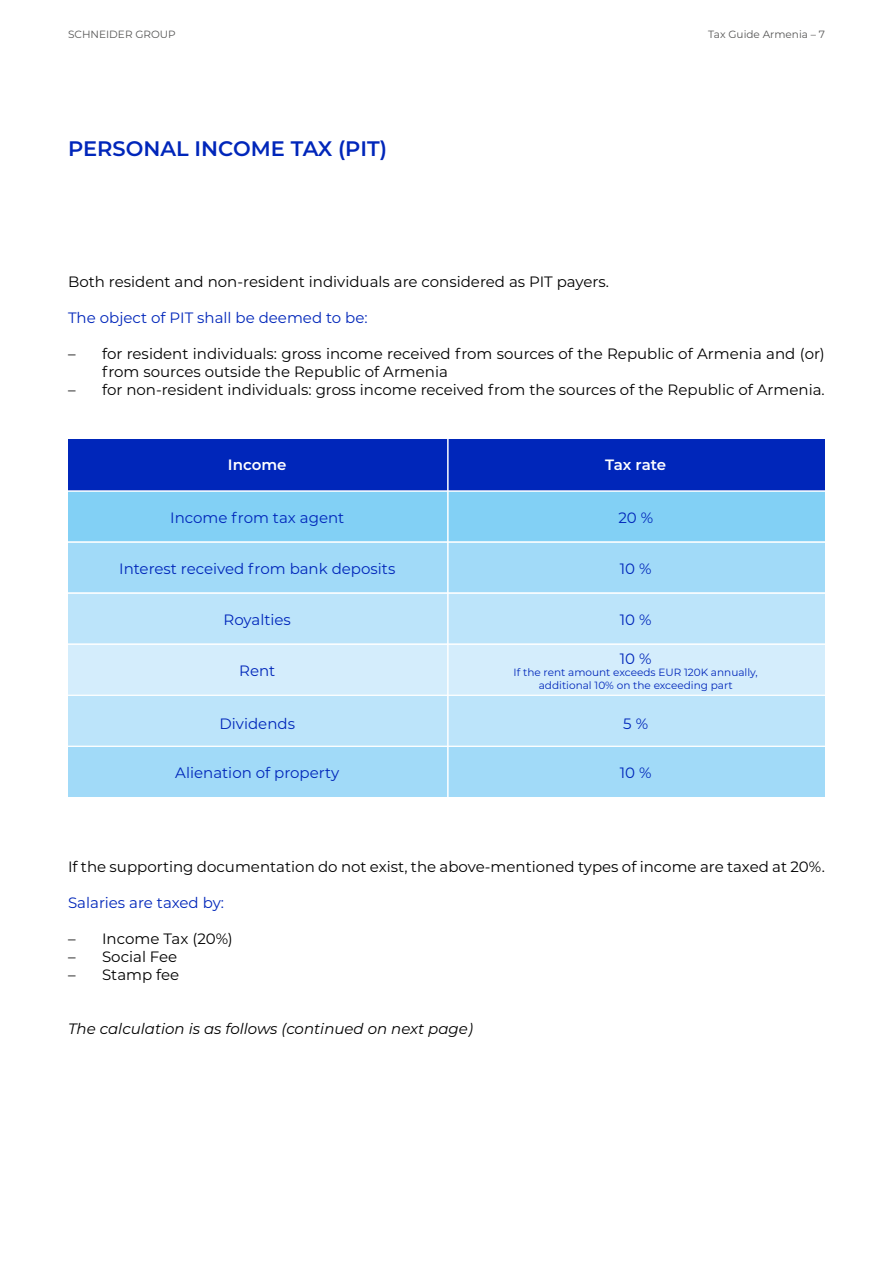
<style>
.page{position:relative;width:893px;height:1263px;background:#fff}
.page>*{position:absolute;margin:0;border:0;box-sizing:border-box;transform-origin:0 0}
.t1{font:600 21px "Montserrat";color:#0026ba}
.t2{font:15px/18px "Montserrat";color:#000}
.t3{font:15px "Montserrat";color:#0026ba}
.t4{font:italic 15px "Montserrat";color:#000}
.t5{font:600 15px "Montserrat";color:#fff}
.t6{font:10.5px/12.6px "Montserrat";color:#0026ba;text-align:center}
.t7{font:10.5px "Montserrat";color:#565655}
</style>
<div class="page">
<div style="left:446px;top:490px;width:379px;height:51px;background:#82d0f5"></div>
<div style="left:446px;top:643px;width:379px;height:51px;background:#d4edfc"></div>
<div style="left:446px;top:541px;width:379px;height:51px;background:#a1daf8"></div>
<div style="left:446px;top:694px;width:379px;height:51px;background:#bce4fa"></div>
<div style="left:446px;top:592px;width:379px;height:51px;background:#bce4fa"></div>
<div style="left:446px;top:745px;width:379px;height:51px;background:#a1daf8"></div>
<div style="left:446px;top:439px;width:379px;height:51px;background:#0026ba"></div>
<div style="left:68px;top:490px;width:378px;height:51px;background:#82d0f5"></div>
<div style="left:68px;top:643px;width:378px;height:51px;background:#d4edfc"></div>
<div style="left:68px;top:541px;width:378px;height:51px;background:#a1daf8"></div>
<div style="left:68px;top:694px;width:378px;height:51px;background:#bce4fa"></div>
<div style="left:68px;top:592px;width:378px;height:51px;background:#bce4fa"></div>
<div style="left:68px;top:745px;width:378px;height:51px;background:#a1daf8"></div>
<div style="left:68px;top:439px;width:378px;height:51px;background:#0026ba"></div>
<hr style="left:54px;top:745px;width:789px;height:2px;background:#fff">
<hr style="left:54px;top:694px;width:789px;height:2px;background:#fff">
<hr style="left:54px;top:643px;width:789px;height:2px;background:#fff">
<hr style="left:54px;top:592px;width:789px;height:2px;background:#fff">
<hr style="left:54px;top:541px;width:789px;height:2px;background:#fff">
<hr style="left:54px;top:490px;width:789px;height:2px;background:#fff">
<hr style="left:447px;top:418px;width:2px;height:396px;background:#fff">
<p class="t7" style="left:68px;top:27px;width:109px">SCHNEIDER GROUP</p>
<p class="t7" style="left:708px;top:27px;width:118px">Tax Guide Armenia – 7</p>
<h1 class="t1" style="left:68px;top:134px;width:320px">PERSONAL INCOME TAX (PIT)</h1>
<p class="t2" style="left:68px;top:272px;width:542px">Both resident and non-resident individuals are considered as PIT payers.</p>
<p class="t3" style="left:68px;top:307px;width:301px">The object of PIT shall be deemed to be:</p>
<p class="t2" style="left:102px;top:344px;width:724px;text-indent:-34px">– for resident individuals: gross income received from sources of the Republic of Armenia and (or) from sources outside the Republic of Armenia</p>
<p class="t2" style="left:68px;top:380px;width:758px">– for non-resident individuals: gross income received from the sources of the Republic of Armenia.</p>
<p class="t5" style="left:228px;top:454px;width:60px">Income</p>
<p class="t5" style="left:605px;top:454px;width:63px">Tax rate</p>
<p class="t3" style="left:170px;top:507px;width:176px">Income from tax agent</p>
<p class="t3" style="left:618px;top:507px;width:36px">20 %</p>
<p class="t3" style="left:119px;top:558px;width:278px">Interest received from bank deposits</p>
<p class="t3" style="left:620px;top:558px;width:33px">10 %</p>
<p class="t3" style="left:224px;top:609px;width:69px">Royalties</p>
<p class="t3" style="left:620px;top:609px;width:33px">10 %</p>
<p class="t3" style="left:239px;top:660px;width:38px">Rent</p>
<p class="t3" style="left:620px;top:648px;width:33px">10 %</p>
<p class="t6" style="left:514px;top:666px;width:246px">If the rent amount exceeds EUR 120K annually, additional 10% on the exceeding part</p>
<p class="t3" style="left:219px;top:713px;width:77px">Dividends</p>
<p class="t3" style="left:623px;top:713px;width:26px">5 %</p>
<p class="t3" style="left:175px;top:763px;width:165px">Alienation of property</p>
<p class="t3" style="left:620px;top:763px;width:33px">10 %</p>
<p class="t2" style="left:68px;top:857px;width:758px">If the supporting documentation do not exist, the above-mentioned types of income are taxed at 20%.</p>
<p class="t3" style="left:68px;top:892px;width:158px">Salaries are taxed by:</p>
<p class="t2" style="left:68px;top:929px;width:166px">– Income Tax (20%)</p>
<p class="t2" style="left:68px;top:947px;width:111px">– Social Fee</p>
<p class="t2" style="left:68px;top:965px;width:113px">– Stamp fee</p>
<p class="t4" style="left:68px;top:1018px;width:406px">The calculation is as follows (continued on next page)</p>
</div>
